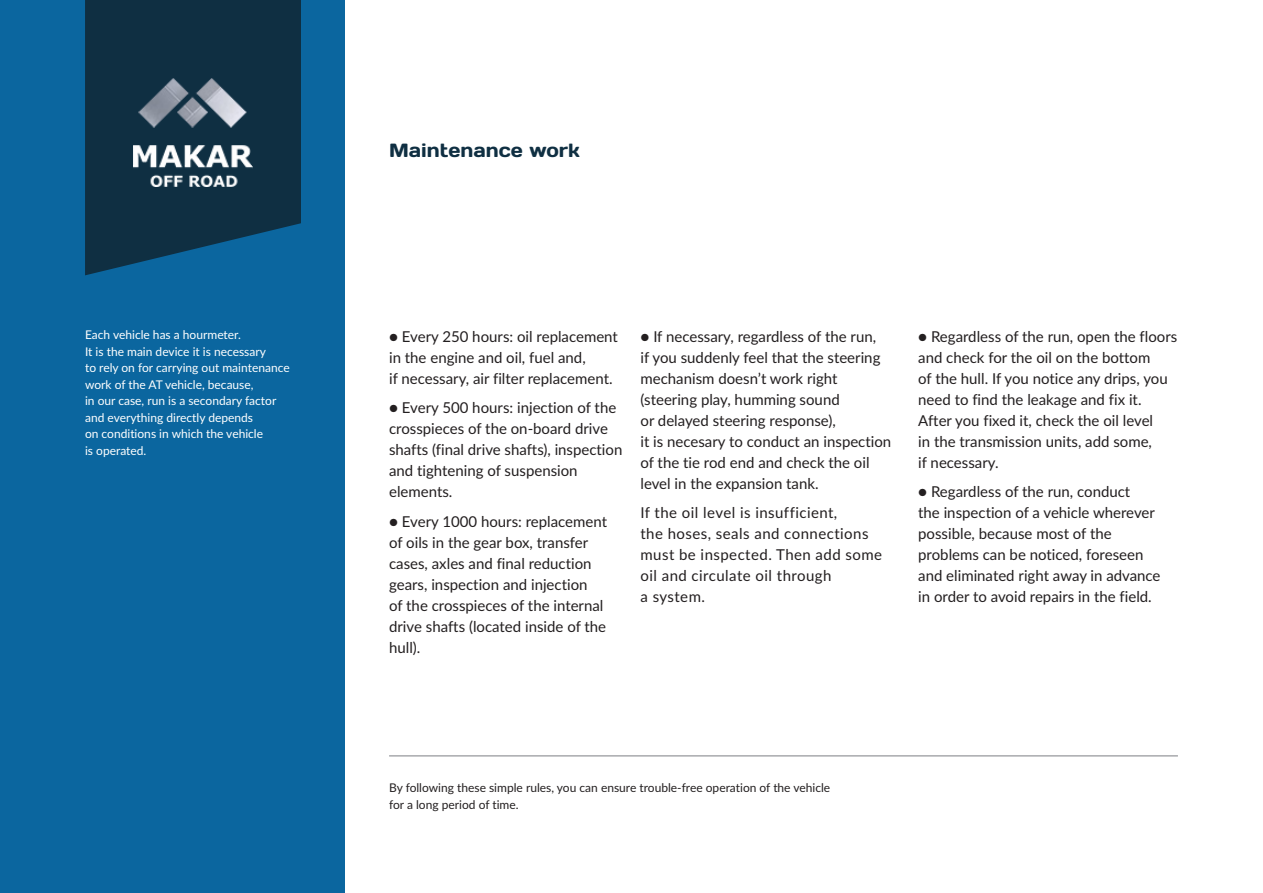
<style>
.page{position:relative;width:1263px;height:893px;background:#fff}
.page>*{position:absolute;margin:0;border:0;box-sizing:border-box;transform-origin:0 0}
.t1{font:19.05px "Days";color:#0f2f42}
.Стиль_абзаца_1{font:15px/21px "Lato";color:#231f20}
.Стиль_абзаца_1-2{font:15px/21px "Lato";letter-spacing:.03em;color:#231f20}
.Стиль_абзаца_1-3{font:12px/16.5px "Lato";color:#fff}
.Стиль_абзаца_1-4{font:12px/16.5px "Lato";color:#231f20}
</style>
<div class="page">
<div style="left:0;top:0;width:345px;height:893px;background:#0b669f"></div>
<svg style="left:85px;top:0;width:216px;height:275px;background:#0e354d"></svg>
<img style="left:133px;top:79px;width:120px;height:108px">
<hr style="left:389px;top:755px;width:789px;height:2px;background:#a8a9ad">
<p class="t1" style="left:389px;top:138px;width:192px">Maintenance work</p>
<p class="Стиль_абзаца_1-3" style="left:85px;top:326px;width:206px">Each vehicle has a hourmeter.<br>It is the main device it is necessary<br>to rely on for carrying out maintenance work of the AT vehicle, because,<br>in our case, run is a secondary factor and everything directly depends<br>on conditions in which the vehicle<br>is operated.</p>
<p class="Стиль_абзаца_1" style="left:389px;top:325px;width:230px">● Every 250 hours: oil replacement in the engine and oil, fuel and,<br>if necessary, air filter replacement.</p>
<p class="Стиль_абзаца_1" style="left:389px;top:397px;width:235px">● Every 500 hours: injection of the crosspieces of the on-board drive shafts (final drive shafts), inspection and tightening of suspension elements.</p>
<p class="Стиль_абзаца_1" style="left:389px;top:510px;width:220px">● Every 1000 hours: replacement of oils in the gear box, transfer cases, axles and final reduction gears, inspection and injection<br>of the crosspieces of the internal drive shafts (located inside of the hull).</p>
<p class="Стиль_абзаца_1" style="left:640px;top:325px;width:252px">● If necessary, regardless of the run,<br>if you suddenly feel that the steering mechanism doesn’t work right (steering play, humming sound<br>or delayed steering response),<br>it is necesary to conduct an inspection of the tie rod end and check the oil level in the expansion tank.</p>
<p class="Стиль_абзаца_1-2" style="left:640px;top:502px;width:243px">If the oil level is insufficient,<br>the hoses, seals and connections must be inspected. Then add some oil and circulate oil through<br>a system.</p>
<p class="Стиль_абзаца_1" style="left:918px;top:325px;width:261px">● Regardless of the run, open the floors and check for the oil on the bottom<br>of the hull. If you notice any drips, you need to find the leakage and fix it.<br>After you fixed it, check the oil level<br>in the transmission units, add some,<br>if necessary.</p>
<p class="Стиль_абзаца_1" style="left:918px;top:481px;width:244px">● Regardless of the run, conduct<br>the inspection of a vehicle wherever possible, because most of the problems can be noticed, foreseen and eliminated right away in advance in order to avoid repairs in the field.</p>
<p class="Стиль_абзаца_1-4" style="left:389px;top:779px;width:443px">By following these simple rules, you can ensure trouble-free operation of the vehicle for a long period of time.</p>
</div>
